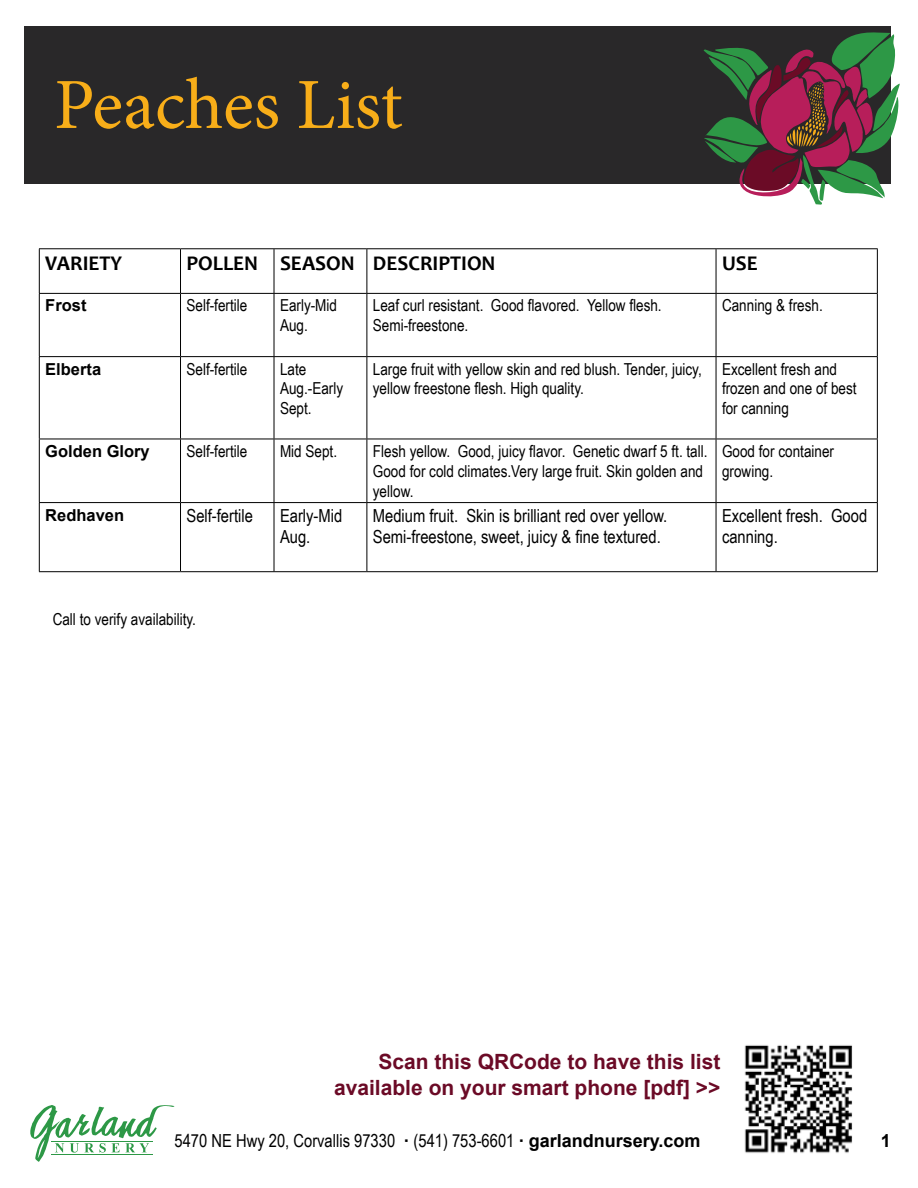
<style>
.page{position:relative;width:918px;height:1188px;background:#fff}
.page>*{position:absolute;margin:0;border:0;box-sizing:border-box;transform-origin:0 0}
.t1{font:72px "Minion Pro";letter-spacing:-.005em;color:#f8ae19}
.t2{font:700 21px/25.2px "Arial";color:#6b0a26;text-align:right}
.t3{font:700 21px "Candara";color:#000}
.t4{font:18px/21.6px "Arial Narrow";color:#000}
.t5{font:700 18px "Arial";color:#000}
.t6{font:16.5px/19.8px "Arial Narrow";color:#000}
.t7{font:700 16.5px "Arial";color:#000}
.s1{font-family:"Arial";font-weight:700}
</style>
<div class="page">
<svg style="left:30px;top:1105px;width:145px;height:57px"></svg>
<hr style="left:51px;top:1141px;width:102px;height:1px;background:#2d9846">
<hr style="left:51px;top:1154px;width:102px;height:1px;background:#2d9846">
<div style="left:25px;top:26px;width:866px;height:158px;background:#292829"></div>
<svg style="left:703px;top:32px;width:197px;height:173px"></svg>
<hr style="left:39px;top:248px;width:142px;height:1px;background:#000">
<hr style="left:39px;top:249px;width:1px;height:44px;background:#000">
<hr style="left:181px;top:248px;width:93px;height:1px;background:#000">
<hr style="left:180px;top:249px;width:1px;height:44px;background:#000">
<hr style="left:274px;top:248px;width:93px;height:1px;background:#000">
<hr style="left:274px;top:249px;width:1px;height:44px;background:#000">
<hr style="left:367px;top:248px;width:349px;height:1px;background:#000">
<hr style="left:367px;top:249px;width:1px;height:44px;background:#000">
<hr style="left:716px;top:248px;width:162px;height:1px;background:#000">
<hr style="left:716px;top:249px;width:1px;height:44px;background:#000">
<hr style="left:877px;top:249px;width:1px;height:44px;background:#000">
<hr style="left:39px;top:293px;width:142px;height:1px;background:#000">
<hr style="left:39px;top:294px;width:1px;height:62px;background:#000">
<hr style="left:181px;top:293px;width:93px;height:1px;background:#000">
<hr style="left:180px;top:294px;width:1px;height:62px;background:#000">
<hr style="left:274px;top:293px;width:93px;height:1px;background:#000">
<hr style="left:274px;top:294px;width:1px;height:62px;background:#000">
<hr style="left:367px;top:293px;width:349px;height:1px;background:#000">
<hr style="left:367px;top:294px;width:1px;height:62px;background:#000">
<hr style="left:716px;top:293px;width:162px;height:1px;background:#000">
<hr style="left:716px;top:294px;width:1px;height:62px;background:#000">
<hr style="left:877px;top:294px;width:1px;height:62px;background:#000">
<hr style="left:39px;top:356px;width:142px;height:1px;background:#000">
<hr style="left:39px;top:357px;width:1px;height:82px;background:#000">
<hr style="left:181px;top:356px;width:93px;height:1px;background:#000">
<hr style="left:180px;top:357px;width:1px;height:82px;background:#000">
<hr style="left:274px;top:356px;width:93px;height:1px;background:#000">
<hr style="left:274px;top:357px;width:1px;height:82px;background:#000">
<hr style="left:367px;top:356px;width:349px;height:1px;background:#000">
<hr style="left:367px;top:357px;width:1px;height:82px;background:#000">
<hr style="left:716px;top:356px;width:162px;height:1px;background:#000">
<hr style="left:716px;top:357px;width:1px;height:82px;background:#000">
<hr style="left:877px;top:357px;width:1px;height:82px;background:#000">
<hr style="left:39px;top:439px;width:142px;height:1px;background:#000">
<hr style="left:39px;top:439px;width:1px;height:63px;background:#000">
<hr style="left:181px;top:439px;width:93px;height:1px;background:#000">
<hr style="left:180px;top:439px;width:1px;height:63px;background:#000">
<hr style="left:274px;top:439px;width:93px;height:1px;background:#000">
<hr style="left:274px;top:439px;width:1px;height:63px;background:#000">
<hr style="left:367px;top:439px;width:349px;height:1px;background:#000">
<hr style="left:367px;top:439px;width:1px;height:63px;background:#000">
<hr style="left:716px;top:439px;width:162px;height:1px;background:#000">
<hr style="left:716px;top:439px;width:1px;height:63px;background:#000">
<hr style="left:877px;top:439px;width:1px;height:63px;background:#000">
<hr style="left:39px;top:502px;width:142px;height:1px;background:#000">
<hr style="left:39px;top:503px;width:1px;height:68px;background:#000">
<hr style="left:181px;top:502px;width:93px;height:1px;background:#000">
<hr style="left:180px;top:503px;width:1px;height:68px;background:#000">
<hr style="left:274px;top:502px;width:93px;height:1px;background:#000">
<hr style="left:274px;top:503px;width:1px;height:68px;background:#000">
<hr style="left:367px;top:502px;width:349px;height:1px;background:#000">
<hr style="left:367px;top:503px;width:1px;height:68px;background:#000">
<hr style="left:716px;top:502px;width:162px;height:1px;background:#000">
<hr style="left:716px;top:503px;width:1px;height:68px;background:#000">
<hr style="left:877px;top:503px;width:1px;height:68px;background:#000">
<hr style="left:39px;top:571px;width:142px;height:1px;background:#000">
<hr style="left:181px;top:571px;width:93px;height:1px;background:#000">
<hr style="left:274px;top:571px;width:93px;height:1px;background:#000">
<hr style="left:367px;top:571px;width:349px;height:1px;background:#000">
<hr style="left:716px;top:571px;width:162px;height:1px;background:#000">
<img style="left:744px;top:1045px;width:109px;height:108px">
<h1 class="t1" style="left:54px;top:57px;width:350px">Peaches List</h1>
<p class="t3" style="left:45px;top:250px;width:78px">VARIETY</p>
<p class="t3" style="left:187px;top:250px;width:311px">POLLEN SEASON DESCRIPTION</p>
<p class="t3" style="left:722px;top:250px;width:37px">USE</p>
<p class="t7" style="left:45px;top:294px;width:43px">Frost</p>
<p class="t6" style="left:187px;top:295px;width:62px">Self-fertile</p>
<p class="t6" style="left:280px;top:295px;width:59px">Early-Mid<br>Aug.</p>
<p class="t6" style="left:373px;top:295px;width:290px">Leaf curl resistant. Good flavored. Yellow flesh.<br>Semi-freestone.</p>
<p class="t6" style="left:722px;top:295px;width:102px">Canning &amp; fresh.</p>
<p class="t7" style="left:45px;top:357px;width:57px">Elberta</p>
<p class="t6" style="left:187px;top:358px;width:62px">Self-fertile</p>
<p class="t6" style="left:280px;top:358px;width:65px">Late<br>Aug.-Early<br>Sept.</p>
<p class="t6" style="left:373px;top:358px;width:330px">Large fruit with yellow skin and red blush. Tender, juicy, yellow freestone flesh. High quality.</p>
<p class="t6" style="left:722px;top:358px;width:136px">Excellent fresh and frozen and one of best for canning</p>
<p class="t7" style="left:45px;top:440px;width:106px">Golden Glory</p>
<p class="t6" style="left:187px;top:441px;width:62px">Self-fertile</p>
<p class="t6" style="left:280px;top:441px;width:59px">Mid Sept.</p>
<p class="t6" style="left:373px;top:441px;width:336px">Flesh yellow. Good, juicy flavor. Genetic dwarf 5 ft. tall.<br>Good for cold climates.Very large fruit. Skin golden and yellow.</p>
<p class="t6" style="left:722px;top:441px;width:114px">Good for container growing.</p>
<p class="t7" style="left:45px;top:503px;width:80px">Redhaven</p>
<p class="t4" style="left:187px;top:504px;width:68px">Self-fertile</p>
<p class="t4" style="left:280px;top:504px;width:64px">Early-Mid<br>Aug.</p>
<p class="t4" style="left:373px;top:504px;width:296px">Medium fruit. Skin is brilliant red over yellow.<br>Semi-freestone, sweet, juicy &amp; fine textured.</p>
<p class="t4" style="left:722px;top:504px;width:147px">Excellent fresh. Good canning.</p>
<p class="t6" style="left:53px;top:609px;width:145px">Call to verify availability.</p>
<p class="t2" style="left:334px;top:1050px;width:388px">Scan this QRCode to have this list available on your smart phone [pdf] &gt;&gt;</p>
<p class="t4" style="left:175px;top:1129px;width:527px">5470 NE Hwy 20, Corvallis 97330 <span class="s1">·</span> (541) 753-6601 <span class="s1">· garlandnursery.com</span></p>
<p class="t5" style="left:881px;top:1128px;width:12px">1</p>
</div>
